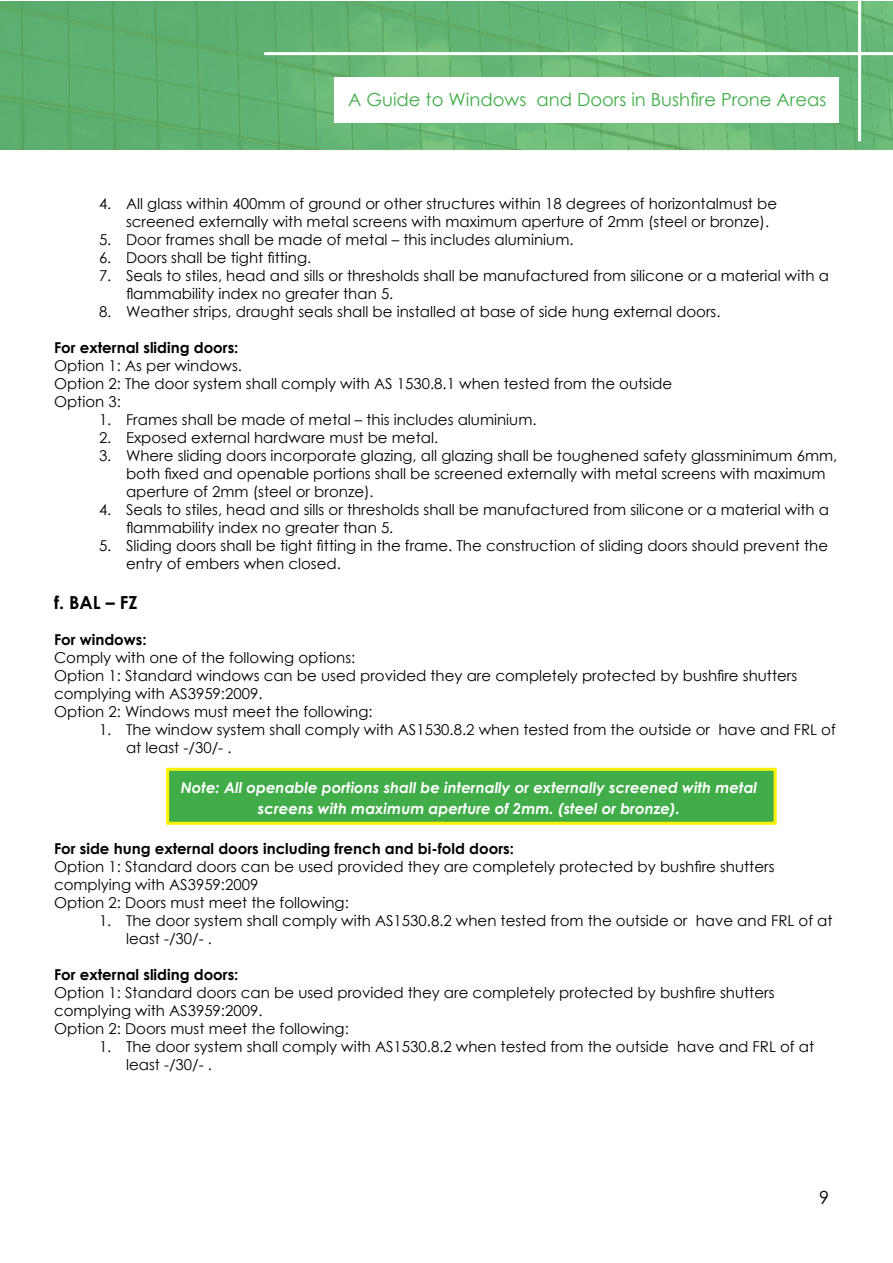
<style>
.page{position:relative;width:893px;height:1263px;background:#fff}
.page>*{position:absolute;margin:0;border:0;box-sizing:border-box;transform-origin:0 0}
.t1{font:18px "Century Gothic";color:#41ad49}
.t2{font:700 18px "Century Gothic";color:#000}
.t3{font:18px "Century Gothic";color:#000}
.t4{font:15px/18px "Century Gothic";color:#000}
.t5{font:italic 700 15px/21.6px "Century Gothic";color:#fff;text-align:center}
.t6{font:700 15px "Century Gothic";color:#000}
</style>
<div class="page">
<svg style="left:0;top:1px;width:893px;height:149px;background:#63b473"></svg>
<div style="left:335px;top:77px;width:504px;height:46px;background:#fff"></div>
<hr style="left:858px;top:0;width:3px;height:141px;background:#fff">
<hr style="left:264px;top:52px;width:629px;height:3px;background:#fff">
<div style="left:166px;top:768px;width:611px;height:57px;background:#41ad49;border:3px solid #fff200"></div>
<p class="t1" style="left:348px;top:87px;width:480px">A Guide to Windows and Doors in Bushfire Prone Areas</p>
<p class="t4" style="left:126px;top:195px;width:653px;text-indent:-27px">4. All glass within 400mm of ground or other structures within 18 degrees of horizontalmust be screened externally with metal screens with maximum aperture of 2mm (steel or bronze).</p>
<p class="t4" style="left:99px;top:231px;width:476px">5. Door frames shall be made of metal – this includes aluminium.</p>
<p class="t4" style="left:99px;top:249px;width:214px">6. Doors shall be tight fitting.</p>
<p class="t4" style="left:126px;top:267px;width:704px;text-indent:-27px">7. Seals to stiles, head and sills or thresholds shall be manufactured from silicone or a material with a flammability index no greater than 5.</p>
<p class="t4" style="left:99px;top:303px;width:623px">8. Weather strips, draught seals shall be installed at base of side hung external doors.</p>
<p class="t6" style="left:54px;top:336px;width:186px">For external sliding doors:</p>
<p class="t4" style="left:54px;top:357px;width:620px">Option 1: As per windows.<br>Option 2: The door system shall comply with AS 1530.8.1 when tested from the outside<br>Option 3:</p>
<p class="t4" style="left:99px;top:411px;width:439px">1. Frames shall be made of metal – this includes aluminium.</p>
<p class="t4" style="left:99px;top:429px;width:341px">2. Exposed external hardware must be metal.</p>
<p class="t4" style="left:126px;top:447px;width:713px;text-indent:-27px">3. Where sliding doors incorporate glazing, all glazing shall be toughened safety glassminimum 6mm, both fixed and openable portions shall be screened externally with metal screens with maximum aperture of 2mm (steel or bronze).</p>
<p class="t4" style="left:126px;top:501px;width:704px;text-indent:-27px">4. Seals to stiles, head and sills or thresholds shall be manufactured from silicone or a material with a flammability index no greater than 5.</p>
<p class="t4" style="left:126px;top:537px;width:704px;text-indent:-27px">5. Sliding doors shall be tight fitting in the frame. The construction of sliding doors should prevent the entry of embers when closed.</p>
<p class="t2" style="left:54px;top:589px;width:85px">f. BAL – FZ</p>
<p class="t6" style="left:54px;top:628px;width:94px">For windows:</p>
<p class="t4" style="left:54px;top:648px;width:745px">Comply with one of the following options:<br>Option 1: Standard windows can be used provided they are completely protected by bushfire shutters complying with AS3959:2009.<br>Option 2: Windows must meet the following:</p>
<p class="t4" style="left:126px;top:720px;width:711px;text-indent:-27px">1. The window system shall comply with AS1530.8.2 when tested from the outside or have and FRL of at least -/30/- .</p>
<p class="t5" style="left:181px;top:776px;width:578px">Note: All openable portions shall be internally or externally screened with metal screens with maximum aperture of 2mm. (steel or bronze).</p>
<p class="t6" style="left:54px;top:837px;width:461px">For side hung external doors including french and bi-fold doors:</p>
<p class="t4" style="left:54px;top:857px;width:722px">Option 1: Standard doors can be used provided they are completely protected by bushfire shutters complying with AS3959:2009<br>Option 2: Doors must meet the following:</p>
<p class="t4" style="left:126px;top:911px;width:708px;text-indent:-27px">1. The door system shall comply with AS1530.8.2 when tested from the outside or have and FRL of at least -/30/- .</p>
<p class="t6" style="left:54px;top:963px;width:186px">For external sliding doors:</p>
<p class="t4" style="left:54px;top:983px;width:722px">Option 1: Standard doors can be used provided they are completely protected by bushfire shutters complying with AS3959:2009.<br>Option 2: Doors must meet the following:</p>
<p class="t4" style="left:126px;top:1037px;width:690px;text-indent:-27px">1. The door system shall comply with AS1530.8.2 when tested from the outside have and FRL of at least -/30/- .</p>
<p class="t3" style="left:819px;top:1185px;width:11px">9</p>
</div>
